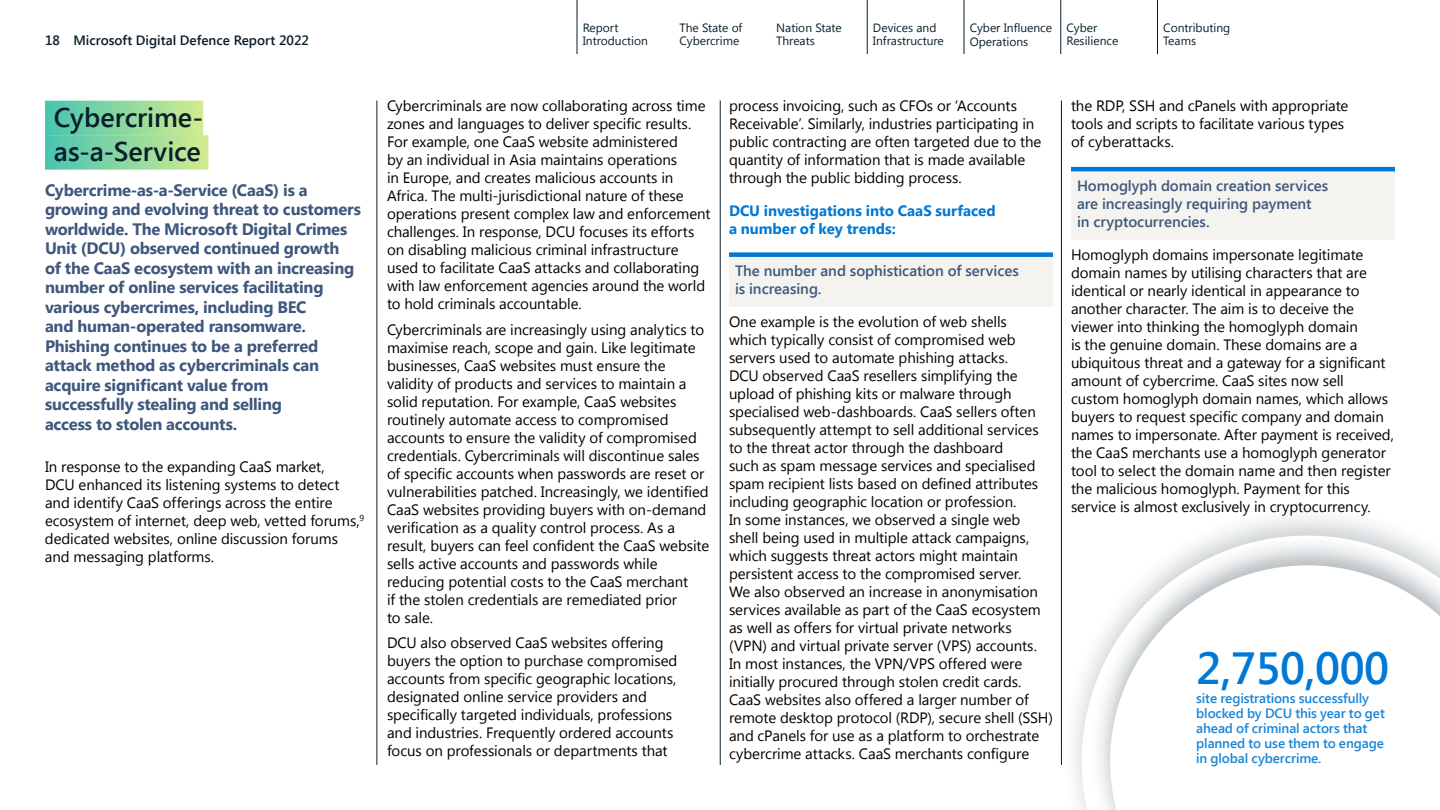
<style>
.page{position:relative;width:1440px;height:810px;background:#fff}
.page>*{position:absolute;margin:0;border:0;box-sizing:border-box;transform-origin:0 0}
.Paragraph_Style_8__g{font:600 45px "Segoe UI";letter-spacing:-.01em;color:#0078d4}
.Heading_level_3{font:600 27px/34.5px "Segoe UI";color:#091f2c}
.Paragraph_Style_12{font:700 16.5px/19.5px "Segoe UI";letter-spacing:-.015em;color:#3f577d}
.Paragraph_Style_11{font:15px/18px "Segoe UI";letter-spacing:-.005em;color:#000}
.H5_greyblackline{font:600 15px/18px "Segoe UI";letter-spacing:-.005em;color:#3f577d}
.H4_blue{font:700 15px/18px "Segoe UI";color:#0078d4}
.Paragraph_Style_12-2{font:600 13.5px/15px "Segoe UI";letter-spacing:-.01em;color:#1a86d8}
.t1{font:600 13.5px "Segoe UI";color:#091f2c}
.t2{font:12px/13.5px "Segoe UI";color:#091f2c}
</style>
<div class="page">
<hr style="left:720px;top:100px;width:1px;height:665px;background:#091f2c">
<hr style="left:377px;top:100px;width:1px;height:665px;background:#091f2c">
<hr style="left:1061px;top:100px;width:1px;height:665px;background:#091f2c">
<div style="left:1061px;top:503px;width:379px;height:307px;background:#0a1f2b;opacity:.21"></div>
<svg style="left:1088px;top:533px;width:352px;height:277px"></svg>
<svg style="left:1110px;top:565px;width:330px;height:245px"></svg>
<div style="left:1071px;top:171px;width:324px;height:68px;background:#f4f3ef"></div>
<hr style="left:1071px;top:167px;width:324px;height:4px;background:#0078d4">
<div style="left:729px;top:256px;width:324px;height:51px;background:#f4f3ef"></div>
<div style="left:729px;top:252px;width:324px;height:5px;background:#0078d4"></div>
<div style="left:45px;top:101px;width:158px;height:34px;background:linear-gradient(to right,#48c5b1,#d1eb8f)"></div>
<div style="left:45px;top:135px;width:163px;height:35px;background:linear-gradient(to right,#48c5b1,#d2eb8f)"></div>
<hr style="left:577px;top:0;width:1px;height:54px;background:#091f2c">
<hr style="left:1157px;top:0;width:1px;height:54px;background:#091f2c">
<hr style="left:1060px;top:0;width:1px;height:54px;background:#091f2c">
<hr style="left:964px;top:0;width:1px;height:54px;background:#091f2c">
<hr style="left:867px;top:0;width:1px;height:54px;background:#091f2c">
<p class="t2" style="left:679px;top:20px;width:64px">The State of<br>Cybercrime</p>
<p class="t2" style="left:970px;top:21px;width:84px">Cyber Influence<br>Operations</p>
<p class="t1" style="left:45px;top:31px;width:266px">18 Microsoft Digital Defence Report 2022</p>
<p class="t2" style="left:583px;top:20px;width:67px">Report<br>Introduction</p>
<p class="t2" style="left:776px;top:20px;width:67px">Nation State<br>Threats</p>
<p class="t2" style="left:1066px;top:20px;width:53px">Cyber<br>Resilience</p>
<p class="t2" style="left:1163px;top:20px;width:69px">Contributing<br>Teams</p>
<p class="t2" style="left:873px;top:20px;width:72px">Devices and<br>Infrastructure</p>
<h3 class="Heading_level_3" style="left:54px;top:99px;width:151px">Cybercrime&shy;as-a-Service</h3>
<p class="Paragraph_Style_12" style="left:45px;top:179px;width:317px">Cybercrime-as-a-Service (CaaS) is a growing and evolving threat to customers worldwide. The Microsoft Digital Crimes Unit (DCU) observed continued growth<br>of the CaaS ecosystem with an increasing number of online services facilitating various cybercrimes, including BEC<br>and human-operated ransomware.<br>Phishing continues to be a preferred attack method as cybercriminals can acquire significant value from successfully stealing and selling<br>access to stolen accounts.</p>
<p class="Paragraph_Style_11" style="left:45px;top:457px;width:321px">In response to the expanding CaaS market,<br>DCU enhanced its listening systems to detect and identify CaaS offerings across the entire ecosystem of internet, deep web, vetted forums,<sup>9 </sup>dedicated websites, online discussion forums and messaging platforms.</p>
<p class="Paragraph_Style_11" style="left:387px;top:96px;width:325px">Cybercriminals are now collaborating across time zones and languages to deliver specific results.<br>For example, one CaaS website administered<br>by an individual in Asia maintains operations<br>in Europe, and creates malicious accounts in Africa. The multi-jurisdictional nature of these operations present complex law and enforcement challenges. In response, DCU focuses its efforts on disabling malicious criminal infrastructure used to facilitate CaaS attacks and collaborating with law enforcement agencies around the world to hold criminals accountable.</p>
<p class="Paragraph_Style_11" style="left:387px;top:320px;width:324px">Cybercriminals are increasingly using analytics to maximise reach, scope and gain. Like legitimate businesses, CaaS websites must ensure the validity of products and services to maintain a solid reputation. For example, CaaS websites routinely automate access to compromised accounts to ensure the validity of compromised credentials. Cybercriminals will discontinue sales of specific accounts when passwords are reset or vulnerabilities patched. Increasingly, we identified CaaS websites providing buyers with on-demand verification as a quality control process. As a result, buyers can feel confident the CaaS website sells active accounts and passwords while reducing potential costs to the CaaS merchant<br>if the stolen credentials are remediated prior<br>to sale.</p>
<p class="Paragraph_Style_11" style="left:387px;top:633px;width:292px">DCU also observed CaaS websites offering buyers the option to purchase compromised accounts from specific geographic locations, designated online service providers and specifically targeted individuals, professions and industries. Frequently ordered accounts focus on professionals or departments that</p>
<p class="Paragraph_Style_11" style="left:729px;top:96px;width:314px">process invoicing, such as CFOs or ‘Accounts Receivable’. Similarly, industries participating in public contracting are often targeted due to the quantity of information that is made available through the public bidding process.</p>
<h4 class="H4_blue" style="left:729px;top:201px;width:268px">DCU investigations into CaaS surfaced a number of key trends:</h4>
<h5 class="H5_greyblackline" style="left:735px;top:261px;width:285px">The number and sophistication of services is increasing.</h5>
<p class="Paragraph_Style_11" style="left:729px;top:312px;width:325px">One example is the evolution of web shells<br>which typically consist of compromised web servers used to automate phishing attacks.<br>DCU observed CaaS resellers simplifying the upload of phishing kits or malware through specialised web-dashboards. CaaS sellers often subsequently attempt to sell additional services to the threat actor through the dashboard<br>such as spam message services and specialised spam recipient lists based on defined attributes including geographic location or profession.<br>In some instances, we observed a single web shell being used in multiple attack campaigns, which suggests threat actors might maintain persistent access to the compromised server.<br>We also observed an increase in anonymisation services available as part of the CaaS ecosystem as well as offers for virtual private networks (VPN) and virtual private server (VPS) accounts.<br>In most instances, the VPN/VPS offered were initially procured through stolen credit cards.<br>CaaS websites also offered a larger number of remote desktop protocol (RDP), secure shell (SSH) and cPanels for use as a platform to orchestrate cybercrime attacks. CaaS merchants configure</p>
<p class="Paragraph_Style_11" style="left:1071px;top:96px;width:279px">the RDP, SSH and cPanels with appropriate tools and scripts to facilitate various types of cyberattacks.</p>
<h5 class="H5_greyblackline" style="left:1077px;top:176px;width:253px">Homoglyph domain creation services are increasingly requiring payment<br>in cryptocurrencies.</h5>
<p class="Paragraph_Style_11" style="left:1071px;top:245px;width:325px">Homoglyph domains impersonate legitimate domain names by utilising characters that are identical or nearly identical in appearance to another character. The aim is to deceive the viewer into thinking the homoglyph domain<br>is the genuine domain. These domains are a ubiquitous threat and a gateway for a significant amount of cybercrime. CaaS sites now sell custom homoglyph domain names, which allows buyers to request specific company and domain names to impersonate. After payment is received, the CaaS merchants use a homoglyph generator tool to select the domain name and then register the malicious homoglyph. Payment for this service is almost exclusively in cryptocurrency.</p>
<p class="Paragraph_Style_8__g" style="left:1196px;top:636px;width:194px">2,750,000</p>
<p class="Paragraph_Style_12-2" style="left:1196px;top:690px;width:190px">site registrations successfully blocked by DCU this year to get ahead of criminal actors that planned to use them to engage in global cybercrime.</p>
</div>
